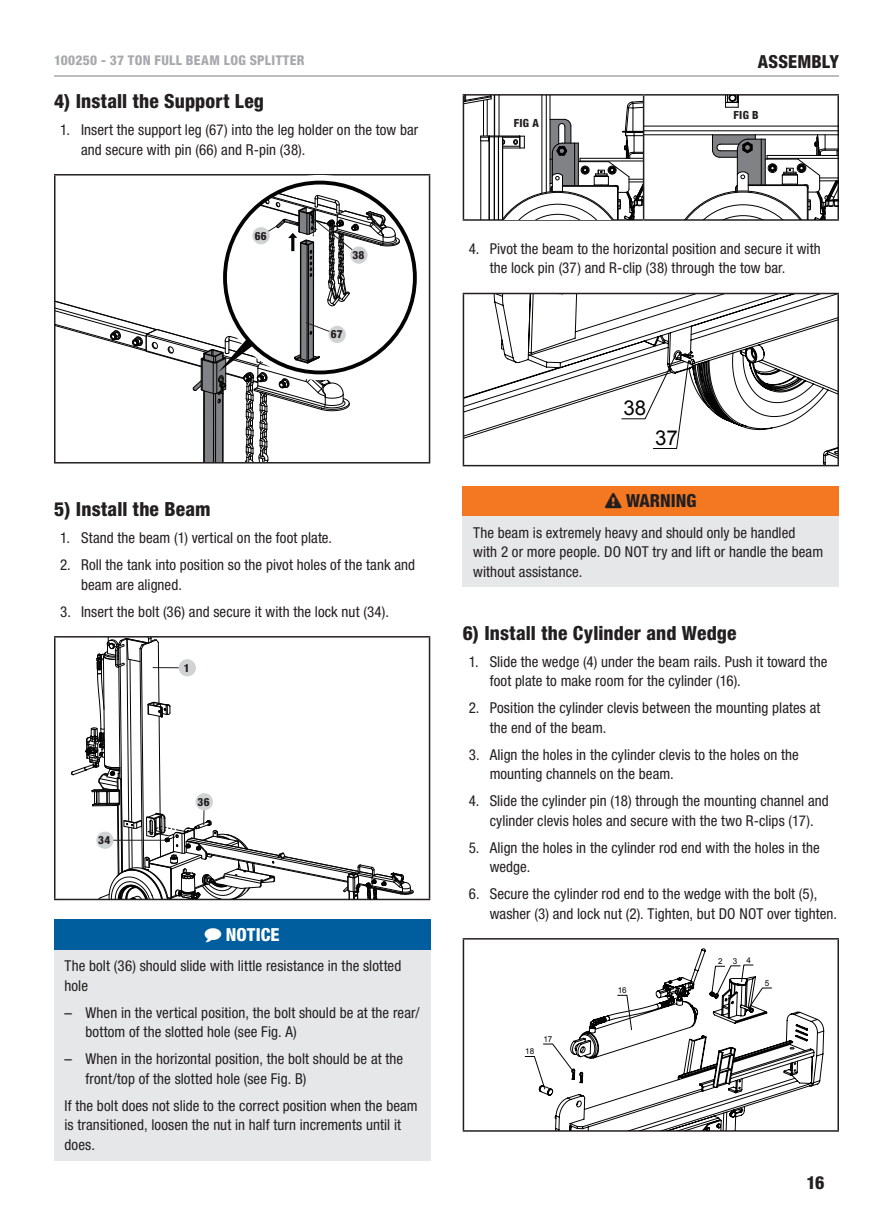
<style>
.page{position:relative;width:893px;height:1212px;background:#fff}
.page>*{position:absolute;margin:0;border:0;box-sizing:border-box;transform-origin:0 0}
.t1{font:20.55px "Arial";color:#040503}
.t2{font:800 condensed 19.5px "Helvetica Neue LT Std";letter-spacing:.005em;color:#231f20}
.t3{font:800 condensed 18px "Helvetica Neue LT Std";color:#231f20}
.t4{font:800 condensed 18px "Helvetica Neue LT Std";letter-spacing:.005em;color:#fff}
.t5{font:condensed 15px/19.5px "Helvetica Neue LT Std";letter-spacing:.005em;color:#231f20}
.t6{font:800 condensed 13.5px "Helvetica Neue LT Std";letter-spacing:.025em;color:#a8a9ad}
.t7{font:800 condensed 11.25px "Helvetica Neue LT Std";letter-spacing:.03em;color:#231f20}
.t8{font:8.1px "Arial";color:#040503}
.s1{font-stretch:normal}
</style>
<div class="page">
<hr style="left:54px;top:75px;width:785px;height:2px;background:#a8a9ad">
<hr style="left:54px;top:174px;width:376px;height:2px;background:#231f20">
<hr style="left:54px;top:176px;width:2px;height:286px;background:#231f20">
<hr style="left:429px;top:176px;width:1px;height:286px;background:#231f20">
<hr style="left:54px;top:462px;width:376px;height:1px;background:#231f20">
<svg style="left:217px;top:176px;width:205px;height:204px"></svg>
<svg style="left:56px;top:183px;width:344px;height:279px"></svg>
<div style="left:252px;top:227px;width:18px;height:17px;background:#d1d2d4;border-radius:50%"></div>
<hr style="left:54px;top:636px;width:376px;height:1px;background:#231f20">
<hr style="left:54px;top:637px;width:2px;height:262px;background:#231f20">
<hr style="left:429px;top:637px;width:1px;height:262px;background:#231f20">
<hr style="left:54px;top:899px;width:376px;height:1px;background:#231f20">
<div style="left:54px;top:920px;width:376px;height:30px;background:#005e9e"></div>
<div style="left:54px;top:950px;width:376px;height:210px;background:#e6e7e9"></div>
<hr style="left:463px;top:94px;width:181px;height:2px;background:#231f20">
<hr style="left:463px;top:96px;width:1px;height:123px;background:#231f20">
<hr style="left:644px;top:94px;width:195px;height:2px;background:#231f20">
<hr style="left:837px;top:96px;width:2px;height:123px;background:#231f20">
<hr style="left:463px;top:219px;width:181px;height:2px;background:#231f20">
<hr style="left:644px;top:219px;width:195px;height:2px;background:#231f20">
<svg style="left:464px;top:96px;width:180px;height:125px"></svg>
<hr style="left:644px;top:130px;width:195px;height:1px;background:#000">
<hr style="left:644px;top:134px;width:195px;height:1px;background:#000">
<svg style="left:725px;top:96px;width:14px;height:12px"></svg>
<hr style="left:644px;top:126px;width:195px;height:1px;background:#000">
<svg style="left:669px;top:134px;width:170px;height:87px"></svg>
<hr style="left:463px;top:293px;width:376px;height:1px;background:#231f20">
<hr style="left:463px;top:294px;width:1px;height:171px;background:#231f20">
<hr style="left:837px;top:294px;width:2px;height:171px;background:#231f20">
<hr style="left:463px;top:465px;width:376px;height:1px;background:#231f20">
<svg style="left:464px;top:294px;width:373px;height:171px"></svg>
<svg style="left:621px;top:354px;width:68px;height:95px"></svg>
<div style="left:463px;top:486px;width:376px;height:30px;background:#f47721"></div>
<div style="left:463px;top:516px;width:376px;height:71px;background:#e6e7e9"></div>
<hr style="left:463px;top:938px;width:376px;height:1px;background:#231f20">
<hr style="left:463px;top:939px;width:1px;height:191px;background:#231f20">
<hr style="left:837px;top:939px;width:2px;height:191px;background:#231f20">
<hr style="left:463px;top:1130px;width:376px;height:2px;background:#231f20">
<svg style="left:524px;top:948px;width:300px;height:182px"></svg>
<svg style="left:617px;top:995px;width:15px;height:35px"></svg>
<svg style="left:711px;top:965px;width:61px;height:44px"></svg>
<svg style="left:525px;top:1044px;width:48px;height:45px"></svg>
<svg style="left:71px;top:637px;width:343px;height:263px"></svg>
<div style="left:196px;top:793px;width:17px;height:17px;background:#d1d2d4;border-radius:50%"></div>
<hr style="left:105px;top:840px;width:61px;height:1px;background:#231f20">
<div style="left:96px;top:831px;width:18px;height:18px;background:#d1d2d4;border-radius:50%"></div>
<p class="t6" style="left:54px;top:52px;width:116px">100250 - 37 Ton Full</p>
<p class="t6" style="left:186px;top:52px;width:18px">Beam</p>
<p class="t6" style="left:224px;top:52px;width:61px">Log Splitter</p>
<p class="t3" style="left:758px;top:50px;width:22px">Assembly</p>
<h2 class="t2" style="left:54px;top:89px;width:212px">4) Install the Support Leg</h2>
<p class="t5" style="left:81px;top:120px;width:339px;text-indent:-21px">1. Insert the support leg (67) into the leg holder on the tow bar and secure with pin (66) and R-pin (38).</p>
<p class="t7" style="left:734px;top:108px;width:27px">FIG B</p>
<p class="t7" style="left:514px;top:116px;width:27px">FIG A</p>
<p class="t7" style="left:255px;top:229px;width:13px">66</p>
<p class="t7" style="left:353px;top:248px;width:13px">38</p>
<p class="t7" style="left:331px;top:327px;width:14px">67</p>
<h2 class="t2" style="left:54px;top:497px;width:158px">5) Install the Beam</h2>
<p class="t5" style="left:60px;top:528px;width:274px">1. Stand the beam (1) vertical on the foot plate.</p>
<p class="t5" style="left:81px;top:555px;width:336px;text-indent:-21px">2. Roll the tank into position so the pivot holes of the tank and beam are aligned.</p>
<p class="t5" style="left:60px;top:601px;width:331px">3. Insert the bolt (36) and secure it with the lock nut (34).</p>
<p class="t7" style="left:98px;top:833px;width:14px">34</p>
<p class="t7" style="left:184px;top:661px;width:7px">1</p>
<p class="t7" style="left:198px;top:795px;width:14px">36</p>
<p class="t4" style="left:205px;top:923px;width:76px">◆ NOTICE</p>
<p class="t5" style="left:64px;top:956px;width:338px">The bolt (36) should slide with little resistance in the slotted hole</p>
<p class="t5" style="left:86px;top:1003px;width:335px;text-indent:-21px"><span class="s1">–</span> When in the vertical position, the bolt should be at the rear/ bottom of the slotted hole (see Fig. A)</p>
<p class="t5" style="left:86px;top:1049px;width:319px;text-indent:-21px"><span class="s1">–</span> When in the horizontal position, the bolt should be at the front/top of the slotted hole (see Fig. B)</p>
<p class="t5" style="left:64px;top:1096px;width:355px">If the bolt does not slide to the correct position when the beam is transitioned, loosen the nut in half turn increments until it does.</p>
<p class="t5" style="left:490px;top:239px;width:333px;text-indent:-21px">4. Pivot the beam to the horizontal position and secure it with the lock pin (37) and R-clip (38) through the tow bar.</p>
<h1 class="t1" style="left:624px;top:395px;width:24px">38</h1>
<h1 class="t1" style="left:655px;top:424px;width:24px">37</h1>
<p class="t3" style="left:605px;top:490px;width:92px">❑ WARNING</p>
<p class="t5" style="left:473px;top:522px;width:351px">The beam is extremely heavy and should only be handled with 2 or more people. DO NOT try and lift or handle the beam without assistance.</p>
<h2 class="t2" style="left:463px;top:620px;width:275px">6) Install the Cylinder and Wedge</h2>
<p class="t5" style="left:490px;top:651px;width:339px;text-indent:-21px">1. Slide the wedge (4) under the beam rails. Push it toward the foot plate to make room for the cylinder (16).</p>
<p class="t5" style="left:490px;top:698px;width:332px;text-indent:-21px">2. Position the cylinder clevis between the mounting plates at the end of the beam.</p>
<p class="t5" style="left:490px;top:744px;width:311px;text-indent:-21px">3. Align the holes in the cylinder clevis to the holes on the mounting channels on the beam.</p>
<p class="t5" style="left:469px;top:791px;width:362px;text-align:center">4. Slide the cylinder pin (18) through the mounting channel and cylinder clevis holes and secure with the two R-clips (17).</p>
<p class="t5" style="left:490px;top:837px;width:332px;text-indent:-21px">5. Align the holes in the cylinder rod end with the holes in the wedge.</p>
<p class="t5" style="left:490px;top:884px;width:349px;text-indent:-21px">6. Secure the cylinder rod end to the wedge with the bolt (5), washer (3) and lock nut (2). Tighten, but DO NOT over tighten.</p>
<p class="t8" style="left:525px;top:1046px;width:11px">18</p>
<p class="t8" style="left:543px;top:1034px;width:11px">17</p>
<p class="t8" style="left:618px;top:985px;width:11px">16</p>
<p class="t8" style="left:718px;top:956px;width:6px">2</p>
<p class="t8" style="left:746px;top:955px;width:6px">4</p>
<p class="t8" style="left:733px;top:956px;width:6px">3</p>
<p class="t8" style="left:765px;top:978px;width:6px">5</p>
<p class="t3" style="left:806px;top:1171px;width:20px">16</p>
</div>
